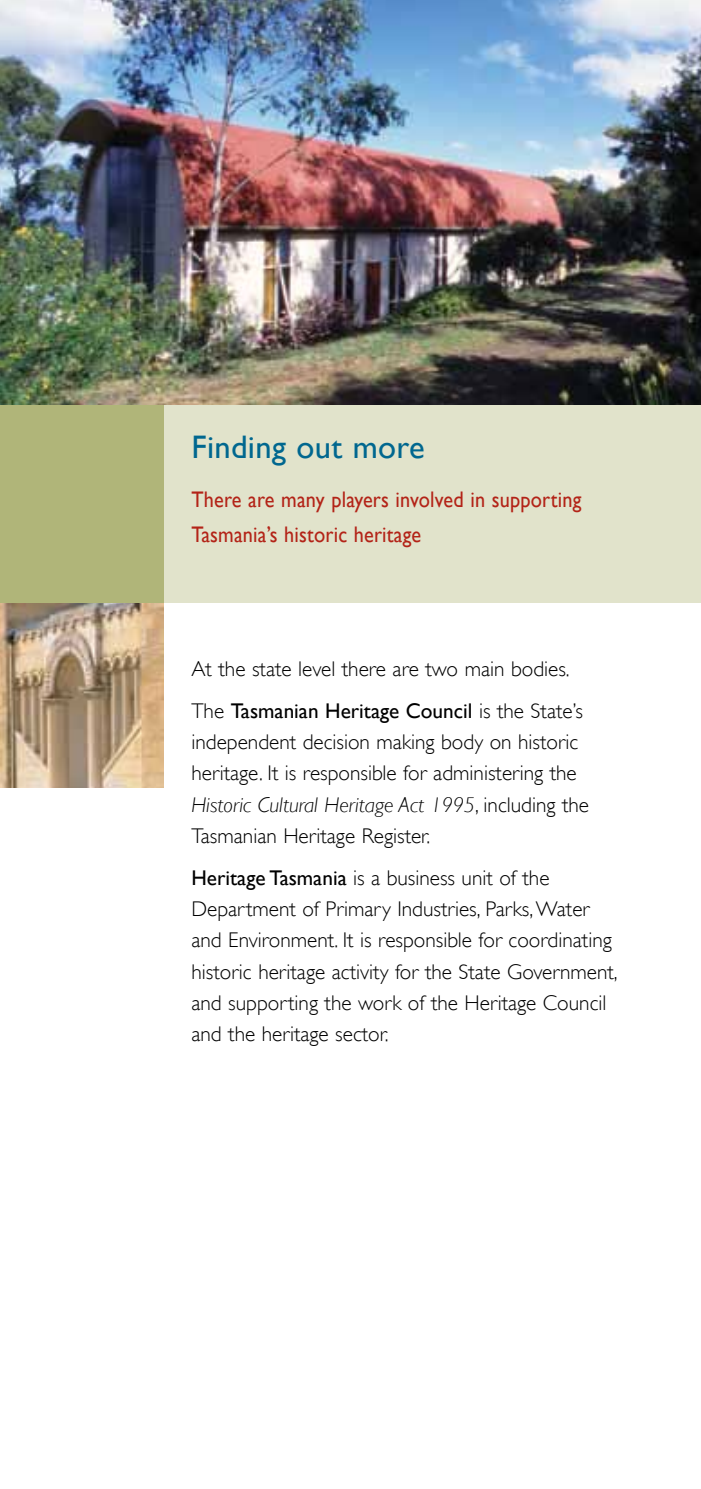
<style>
.page{position:relative;width:701px;height:1489px;background:#fff}
.page>*{position:absolute;margin:0;border:0;box-sizing:border-box;transform-origin:0 0}
.t1{font:32.5px "Gill Sans";letter-spacing:.01em;color:#00678f}
.t2{font:22.5px/35px "Gill Sans";letter-spacing:.01em;color:#b32317;scale:.9 1}
.t3{font:300 21.25px/31.2px "Gill Sans";color:#000}
.s1{font-weight:400}
.s2{font-style:italic}
</style>
<div class="page">
<img style="left:0;top:602px;width:163px;height:185px">
<div style="left:163px;top:404px;width:538px;height:198px;background:#e1e3cb"></div>
<div style="left:0;top:404px;width:163px;height:198px;background:#b0b579"></div>
<img style="left:0;top:0;width:701px;height:404px">
<h1 class="t1" style="left:191px;top:427px;width:234px">Finding out more</h1>
<p class="t2" style="left:191px;top:482px;width:435px">There are many players involved in supporting<br>Tasmania’s historic heritage</p>
<p class="t3" style="left:191px;top:647px;width:393px;line-height:42px">At the state level there are two main bodies.<br>The <span class="s1">Tasmanian Heritage Council</span> is the State’s</p>
<p class="t3" style="left:191px;top:726px;width:399px">independent decision making body on historic heritage. It is responsible for administering the <span class="s2">Historic Cultural Heritage Act 1995</span>, including the Tasmanian Heritage Register.</p>
<p class="t3" style="left:191px;top:861px;width:427px"><span class="s1">Heritage Tasmania</span> is a business unit of the Department of Primary Industries, Parks, Water and Environment. It is responsible for coordinating historic heritage activity for the State Government, and supporting the work of the Heritage Council and the heritage sector.</p>
</div>
